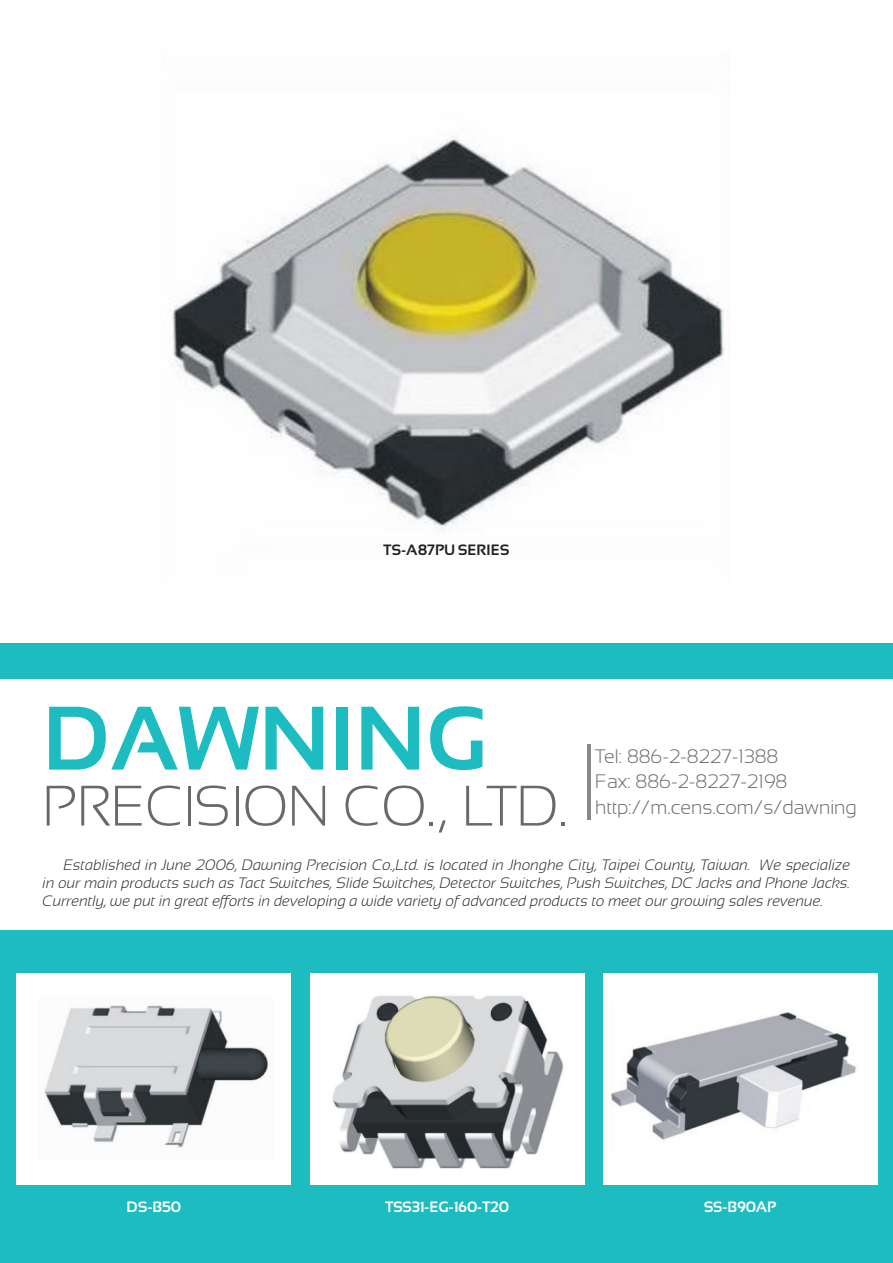
<style>
.page{position:relative;width:893px;height:1263px;background:#fff}
.page>*{position:absolute;margin:0;border:0;box-sizing:border-box;transform-origin:0 0}
.公司名大標{font:700 90px "Sansation";color:#1cbcc1}
.公司名大標-2{font:300 57px "Sansation";color:#69696c}
.公司內容{font:300 19.5px "Sansation";color:#69696c}
.副標內文{font:italic 300 15px/18px "Sansation";color:#231f20;text-align:justify}
.產品名{font:700 15px "Sansation";color:#fff}
.產品名-2{font:700 15px "Sansation";color:#231f20}
</style>
<div class="page">
<div style="left:0;top:643px;width:893px;height:620px;background:#1cbcc1"></div>
<div style="left:0;top:679px;width:893px;height:251px;background:#fff"></div>
<div style="left:17px;top:973px;width:274px;height:212px;background:#fff"></div>
<div style="left:310px;top:973px;width:274px;height:212px;background:#fff"></div>
<div style="left:604px;top:973px;width:274px;height:212px;background:#fff"></div>
<hr style="left:587px;top:744px;width:3px;height:76px;background:#86888a">
<img style="left:170px;top:137px;width:555px;height:393px">
<img style="left:44px;top:1005px;width:225px;height:143px">
<img style="left:332px;top:995px;width:232px;height:174px">
<img style="left:610px;top:1012px;width:247px;height:128px">
<p class="產品名-2" style="left:384px;top:541px;width:127px">TS-A87PU SERIES</p>
<p class="公司名大標" style="left:43px;top:688px;width:446px">DAWNING</p>
<p class="公司名大標-2" style="left:43px;top:774px;width:527px">PRECISION CO., LTD.</p>
<p class="公司內容" style="left:595px;top:745px;width:185px">Tel: 886-2-8227-1388</p>
<p class="公司內容" style="left:595px;top:771px;width:193px">Fax: 886-2-8227-2198</p>
<p class="公司內容" style="left:595px;top:796px;width:263px">http://m.cens.com/s/dawning</p>
<p class="副標內文" style="left:43px;top:856px;width:809px;text-indent:21px">Established in June 2006, Dawning Precision Co.,Ltd. is located in Jhonghe City, Taipei County, Taiwan. We specialize in our main products such as Tact Switches, Slide Switches, Detector Switches, Push Switches, DC Jacks and Phone Jacks.<br>Currently, we put in great efforts in developing a wide variety of advanced products to meet our growing sales revenue.</p>
<p class="產品名" style="left:126px;top:1199px;width:56px">DS-B50</p>
<p class="產品名" style="left:385px;top:1199px;width:125px">TSS31-EG-160-T20</p>
<p class="產品名" style="left:704px;top:1199px;width:74px">SS-B90AP</p>
</div>
